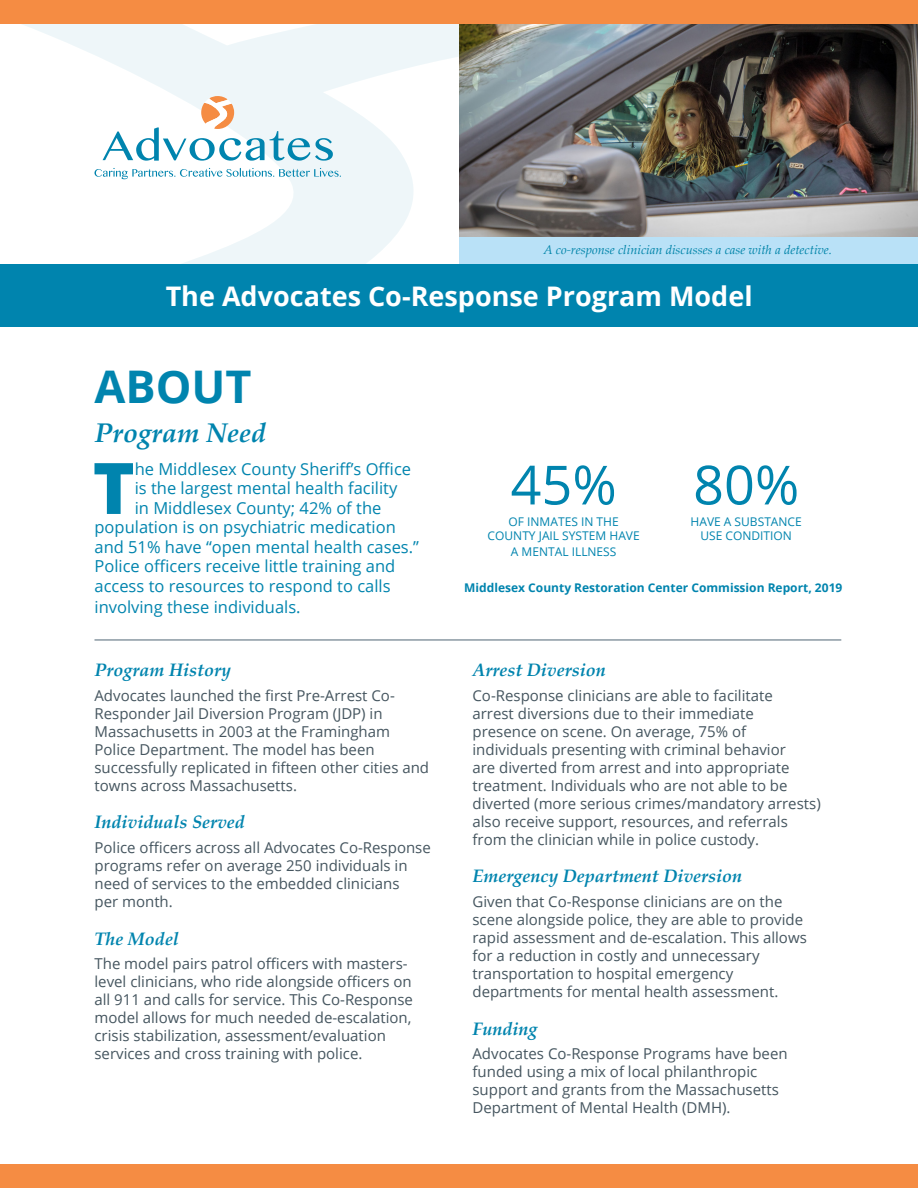
<style>
.page{position:relative;width:918px;height:1188px;background:#fff}
.page>*{position:absolute;margin:0;border:0;box-sizing:border-box;transform-origin:0 0}
.t1{font:800 71.1px "Open Sans";color:#0084ae}
.t2{font:54px "Open Sans";color:#0084ae}
.t3{font:700 45px "Open Sans";color:#0084ae}
.t4{font:700 27px "Open Sans";color:#fff}
.t5{font:italic 700 27px "Palatino Linotype";color:#0084ae}
.Head2{font:italic 700 18px "Palatino Linotype";color:#0084ae}
.t6{font:16.5px "Open Sans";color:#0084ae}
.Body{font:15px/18px "Open Sans";color:#45555f}
.t7{font:italic 12.75px "Palatino Linotype";color:#0084a9}
.t8{font:12px/16.2px "Open Sans";color:#0084ae;text-align:center}
.t9{font:700 12px "Open Sans";color:#0084ae}
</style>
<div class="page">
<div style="left:459px;top:226px;width:459px;height:47px;background:#b9e1f7"></div>
<svg style="left:22px;top:24px;width:437px;height:240px"></svg>
<img style="left:459px;top:24px;width:459px;height:213px">
<div style="left:0;top:0;width:918px;height:24px;background:#f58c43"></div>
<div style="left:0;top:1164px;width:918px;height:24px;background:#f58c43"></div>
<svg style="left:94px;top:168px;width:247px;height:11px"></svg>
<svg style="left:103px;top:96px;width:230px;height:65px"></svg>
<hr style="left:94px;top:639px;width:747px;height:2px;background:#8a99a3">
<div style="left:0;top:264px;width:918px;height:63px;background:#0084ae"></div>
<p class="t7" style="left:543px;top:241px;width:290px">A co-response clinician discusses a case with a detective.</p>
<p class="t4" style="left:166px;top:278px;width:588px">The Advocates Co-Response Program Model</p>
<p class="t3" style="left:94px;top:355px;width:159px">ABOUT</p>
<p class="t5" style="left:94px;top:414px;width:173px">Program Need</p>
<p class="t1" style="left:93px;top:434px;width:44px">T</p>
<p class="t6" style="left:135px;top:458px;width:278px">he Middlesex County Sheriff’s Office</p>
<p class="t6" style="left:135px;top:477px;width:264px">is the largest mental health facility</p>
<p class="t6" style="left:135px;top:497px;width:248px">in Middlesex County; 42% of the</p>
<p class="t6" style="left:94px;top:516px;width:303px">population is on psychiatric medication</p>
<p class="t6" style="left:94px;top:536px;width:326px">and 51% have “open mental health cases.”</p>
<p class="t6" style="left:94px;top:555px;width:302px">Police officers receive little training and</p>
<p class="t6" style="left:94px;top:575px;width:298px">access to resources to respond to calls</p>
<p class="t6" style="left:94px;top:596px;width:208px">involving these individuals.</p>
<p class="Head2" style="left:94px;top:657px;width:138px">Program History</p>
<p class="Body" style="left:94px;top:686px;width:336px">Advocates launched the first Pre-Arrest Co-Responder Jail Diversion Program (JDP) in Massachusetts in 2003 at the Framingham Police Department. The model has been successfully replicated in fifteen other cities and towns across Massachusetts.</p>
<p class="Head2" style="left:94px;top:809px;width:152px">Individuals Served</p>
<p class="Body" style="left:94px;top:838px;width:338px">Police officers across all Advocates Co-Response programs refer on average 250 individuals in need of services to the embedded clinicians<br>per month.</p>
<p class="Head2" style="left:94px;top:926px;width:86px">The Model</p>
<p class="Body" style="left:94px;top:954px;width:320px">The model pairs patrol officers with masters&shy;level clinicians, who ride alongside officers on all 911 and calls for service. This Co-Response model allows for much needed de-escalation, crisis stabilization, assessment/evaluation services and cross training with police.</p>
<p class="t2" style="left:511px;top:448px;width:108px">45%</p>
<p class="t8" style="left:488px;top:527px;width:154px">COUNTY JAIL SYSTEM HAVE<br>A MENTAL ILLNESS</p>
<p class="t8" style="left:509px;top:513px;width:112px">OF INMATES IN THE</p>
<p class="t2" style="left:693px;top:448px;width:108px">80%</p>
<p class="t8" style="left:700px;top:527px;width:93px">USE CONDITION</p>
<p class="t8" style="left:691px;top:513px;width:113px">HAVE A SUBSTANCE</p>
<p class="t9" style="left:464px;top:579px;width:380px">Middlesex County Restoration Center Commission Report, 2019</p>
<p class="Head2" style="left:472px;top:657px;width:135px">Arrest Diversion</p>
<p class="Body" style="left:472px;top:686px;width:350px">Co-Response clinicians are able to facilitate<br>arrest diversions due to their immediate presence on scene. On average, 75% of individuals presenting with criminal behavior<br>are diverted from arrest and into appropriate treatment. Individuals who are not able to be diverted (more serious crimes/mandatory arrests) also receive support, resources, and referrals from the clinician while in police custody.</p>
<p class="Head2" style="left:472px;top:863px;width:271px">Emergency Department Diversion</p>
<p class="Body" style="left:472px;top:892px;width:336px">Given that Co-Response clinicians are on the scene alongside police, they are able to provide rapid assessment and de-escalation. This allows for a reduction in costly and unnecessary transportation to hospital emergency departments for mental health assessment.</p>
<p class="Head2" style="left:472px;top:1016px;width:67px">Funding</p>
<p class="Body" style="left:472px;top:1044px;width:317px">Advocates Co-Response Programs have been funded using a mix of local philanthropic support and grants from the Massachusetts Department of Mental Health (DMH).</p>
</div>
